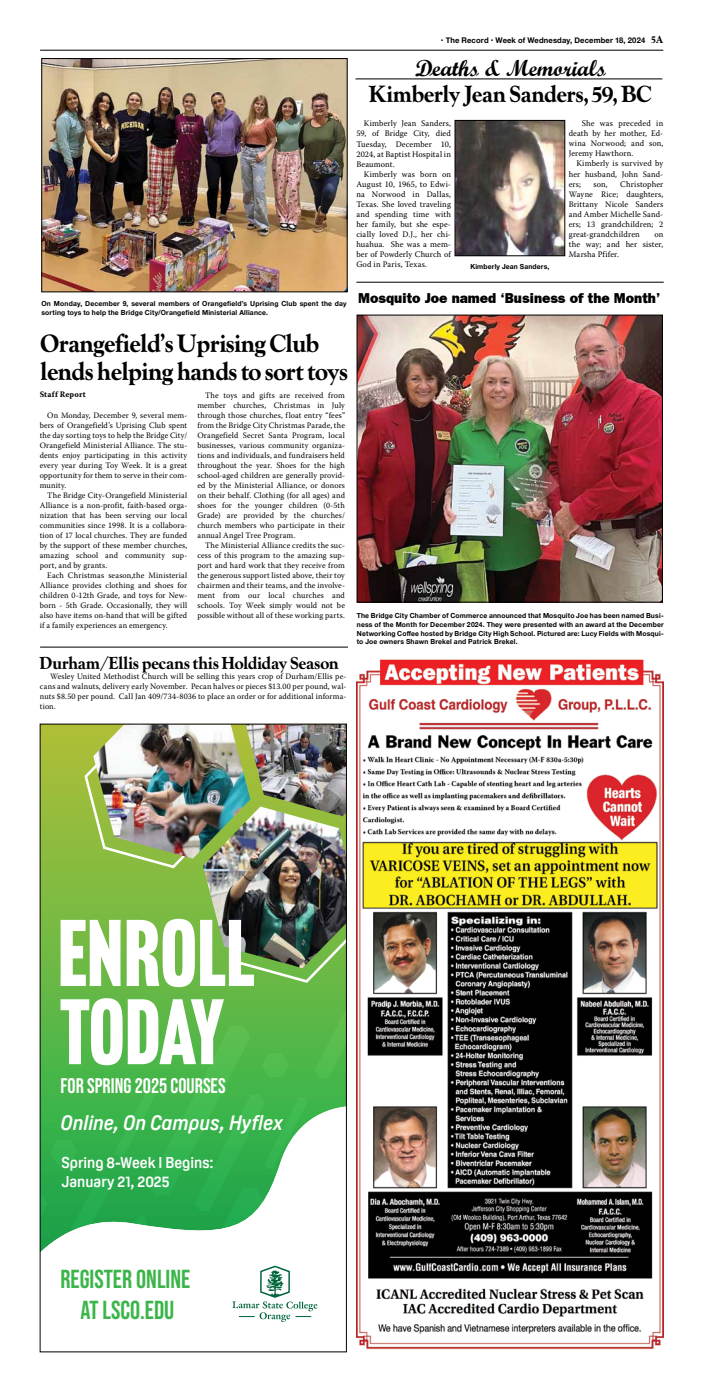
<style>
.page{position:relative;width:709px;height:1386px;background:#fff}
.page>*{position:absolute;margin:0;border:0;box-sizing:border-box;transform-origin:0 0}
.t1{font:26.07px/31.2px "Bebas Neue";color:#3bb54a;text-align:center}
.t2{font:25.29px/27.9px "Goudy Old Style SHOP X Bol";color:#000}
.t3{font:23.54px "Goudy Old Style SHOP X Bol";color:#000}
.t4{font:700 23.54px "Script";color:#000}
.t5{font:21.09px "Bebas Neue";color:#fff}
.t6{font:italic 700 20.3px "Oscine";color:#fff}
.t7{font:17.41px "Goudy Old Style SHOP X Bol";letter-spacing:.015em;color:#000}
.t8{font:700 15.31px/19.1px "Oscine";color:#fff}
.t9{font:800 14.35px "Franklin Gothic";color:#000}
.t10{font:8.49px/10.1px "Warnock Pro";letter-spacing:.015em;color:#000;text-align:justify}
.t11{font:8.31px/10.1px "Warnock Pro";letter-spacing:.015em;color:#000;text-align:justify}
.t12{font:8.31px "Warnock Pro Bold Capt";letter-spacing:.02em;color:#000}
.t13{font:700 7.88px "Helvetica Neue";letter-spacing:.02em;color:#000}
.t14{font:700 7px/8.8px "Helvetica Neue";letter-spacing:.025em;color:#000}
.s1{font-family:"Goudy Old Style SHOP X Bol";font-weight:400;font-size:10.5px}
</style>
<div class="page">
<hr style="left:40px;top:50px;width:623px;height:1px;background:#000">
<img style="left:44px;top:60px;width:301px;height:230px">
<div style="left:42px;top:58px;width:305px;height:234px;border:1px solid #000"></div>
<img style="left:359px;top:317px;width:301px;height:283px">
<div style="left:357px;top:315px;width:305px;height:287px;border:1px solid #000"></div>
<hr style="left:356px;top:282px;width:308px;height:1px;background:#000">
<img style="left:357px;top:659px;width:306px;height:691px">
<img style="left:42px;top:726px;width:303px;height:596px">
<hr style="left:40px;top:647px;width:308px;height:1px;background:#000">
<img style="left:457px;top:122px;width:106px;height:132px">
<div style="left:455px;top:120px;width:110px;height:136px;border:1px solid #000"></div>
<hr style="left:355px;top:79px;width:307px;height:1px;background:#000">
<p class="t13" style="left:441px;top:34px;width:224px">• The Record • Week of Wednesday, December 18, 2024 <span class="s1">5A</span></p>
<h3 class="t4" style="left:415px;top:54px;width:192px">Deaths &amp; Memorials</h3>
<h3 class="t3" style="left:369px;top:81px;width:284px">Kimberly Jean Sanders, 59, BC</h3>
<p class="t10" style="left:356px;top:118px;width:96px;text-indent:8px">Kimberly Jean Sanders, 59, of Bridge City, died Tuesday, December 10, 2024, at Baptist Hospital in Beaumont.</p>
<p class="t10" style="left:356px;top:169px;width:96px;text-indent:8px">Kimberly was born on August 10, 1965, to Edwi&shy;na Norwood in Dallas, Texas. She loved traveling and spending time with her family, but she espe&shy;cially loved D.J., her chi&shy;huahua. She was a mem&shy;ber of Powderly Church of God in Paris, Texas.</p>
<p class="t10" style="left:569px;top:118px;width:96px;text-indent:13px">She was preceded in death by her mother, Ed&shy;wina Norwood; and son, Jeremy Hawthorn.</p>
<p class="t10" style="left:569px;top:159px;width:96px;text-indent:8px">Kimberly is survived by her husband, John Sand&shy;ers;</p>
<p class="t10" style="left:569px;top:179px;width:96px;text-indent:51px">Christopher Wayne Rice; daughters, Brittany Nicole Sanders and Amber Michelle Sand&shy;ers; 13 grandchildren; 2 great-grandchildren</p>
<p class="t10" style="left:593px;top:179px;width:16px">son,</p>
<p class="t10" style="left:569px;top:229px;width:96px;text-indent:86px">on the way; and her sister, Marsha Pfifer.</p>
<p class="t14" style="left:470px;top:262px;width:81px">Kimberly Jean Sanders,</p>
<p class="t14" style="left:42px;top:299px;width:307px">On Monday, December 9, several members of Orangefield’s Uprising Club spent the day sorting toys to help the Bridge City/Orangefield Ministerial Alliance.</p>
<h2 class="t2" style="left:41px;top:329px;width:309px">Orangefield’s Uprising Club lends helping hands to sort toys</h2>
<p class="t12" style="left:40px;top:390px;width:48px">Staff Report</p>
<p class="t11" style="left:40px;top:410px;width:149px;text-indent:8px">On Monday, December 9, several mem&shy;bers of Orangefield’s Uprising Club spent the day sorting toys to help the Bridge City/ Orangefield Ministerial Alliance. The stu&shy;dents enjoy participating in this activity every year during Toy Week. It is a great opportunity for them to serve in their com&shy;munity.</p>
<p class="t11" style="left:40px;top:490px;width:149px;text-indent:8px">The Bridge City-Orangefield Ministerial Alliance is a non-profit, faith-based orga&shy;nization that has been serving our local communities since 1998. It is a collabora&shy;tion of 17 local churches. They are funded by the support of these member churches, amazing school and community sup&shy;port, and by grants.</p>
<p class="t11" style="left:40px;top:570px;width:149px;text-indent:8px">Each Christmas season,the Ministerial Alliance provides clothing and shoes for children 0-12th Grade, and toys for New&shy;born - 5th Grade. Occasionally, they will also have items on-hand that will be gifted if a family experiences an emergency.</p>
<p class="t11" style="left:197px;top:390px;width:149px;text-indent:8px">The toys and gifts are received from member churches, Christmas in July through those churches, float entry “fees” from the Bridge City Christmas Parade, the Orangefield Secret Santa Program, local businesses, various community organiza&shy;tions and individuals, and fundraisers held throughout the year. Shoes for the high school-aged children are generally provid&shy;ed by the Ministerial Alliance, or donors on their behalf. Clothing (for all ages) and shoes for the younger children (0-5th Grade) are provided by the churches/ church members who participate in their annual Angel Tree Program.</p>
<p class="t11" style="left:197px;top:540px;width:149px;text-indent:8px">The Ministerial Alliance credits the suc&shy;cess of this program to the amazing sup&shy;port and hard work that they receive from the generous support listed above, their toy chairmen and their teams, and the involve&shy;ment from our local churches and schools. Toy Week simply would not be possible without all of these working parts.</p>
<h3 class="t7" style="left:40px;top:653px;width:300px">Durham/Ellis pecans this Holdiday Season</h3>
<p class="t11" style="left:40px;top:671px;width:308px;text-indent:10px">Wesley United Methodist Church will be selling this years crop of Durham/Ellis pe&shy;cans and walnuts, delivery early November. Pecan halves or pieces $13.00 per pound, wal&shy;nuts $8.50 per pound. Call Jan 409/734-8036 to place an order or for additional informa&shy;tion.</p>
<h3 class="t9" style="left:358px;top:290px;width:303px">Mosquito Joe named ‘Business of the Month’</h3>
<p class="t14" style="left:357px;top:611px;width:308px;text-align:justify">The Bridge City Chamber of Commerce announced that Mosquito Joe has been named Busi&shy;ness of the Month for December 2024. They were presented with an award at the December Networking Coffee hosted by Bridge City High School. Pictured are: Lucy Fields with Mosqui&shy;to Joe owners Shawn Brekel and Patrick Brekel.</p>
<h3 class="t5" style="left:61px;top:1074px;width:167px">FOR SPRING 2025 COURSES</h3>
<h3 class="t6" style="left:60px;top:1112px;width:224px">Online, On Campus, Hyflex</h3>
<h3 class="t8" style="left:61px;top:1153px;width:154px">Spring 8-Week I Begins:<br>January 21, 2025</h3>
<h1 class="t1" style="left:60px;top:1263px;width:131px">REGISTER ONLINE<br>AT LSCO.EDU</h1>
</div>
